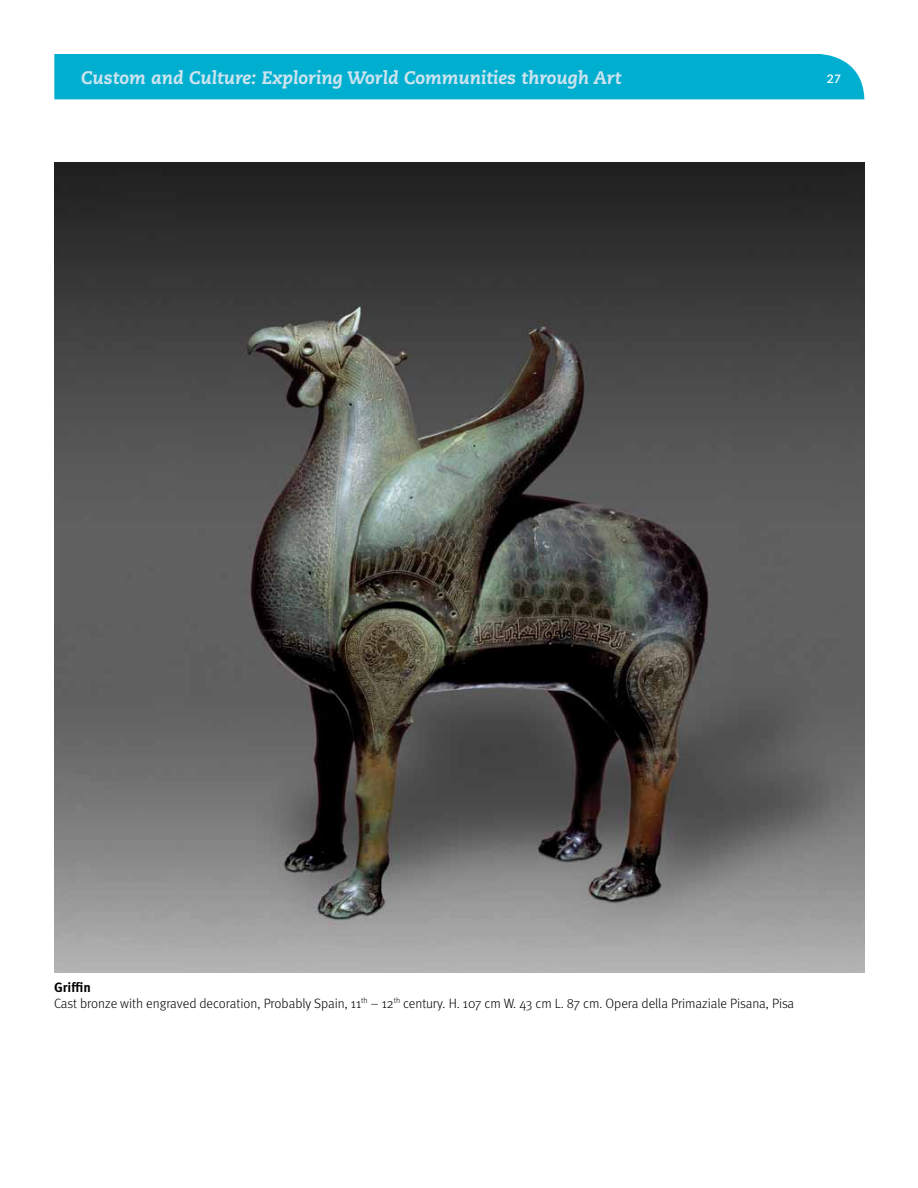
<style>
.page{position:relative;width:918px;height:1188px;background:#fff}
.page>*{position:absolute;margin:0;border:0;box-sizing:border-box;transform-origin:0 0}
.t1{font:italic 800 18px "Caecilia LT Std";color:#cbe4ef}
.t2{font:300 13.5px/16.2px "Meta OT";letter-spacing:-.005em;color:#000}
.t3{font:700 12px "Caecilia LT Std";color:#fff}
.s1{font-weight:700}
</style>
<div class="page">
<div style="left:54px;top:54px;width:810px;height:45px;background:#00aed0"></div>
<img style="left:54px;top:162px;width:810px;height:810px">
<h1 class="t1" style="left:81px;top:67px;width:542px">Custom and Culture: Exploring World Communities through Art</h1>
<p class="t3" style="left:827px;top:72px;width:16px">27</p>
<p class="t2" style="left:54px;top:979px;width:742px"><span class="s1">Griffin<br></span>Cast bronze with engraved decoration, Probably Spain, 11<sup>th</sup> – 12<sup>th</sup> century. H. 107 cm W. 43 cm L. 87 cm. Opera della Primaziale Pisana, Pisa</p>
</div>
